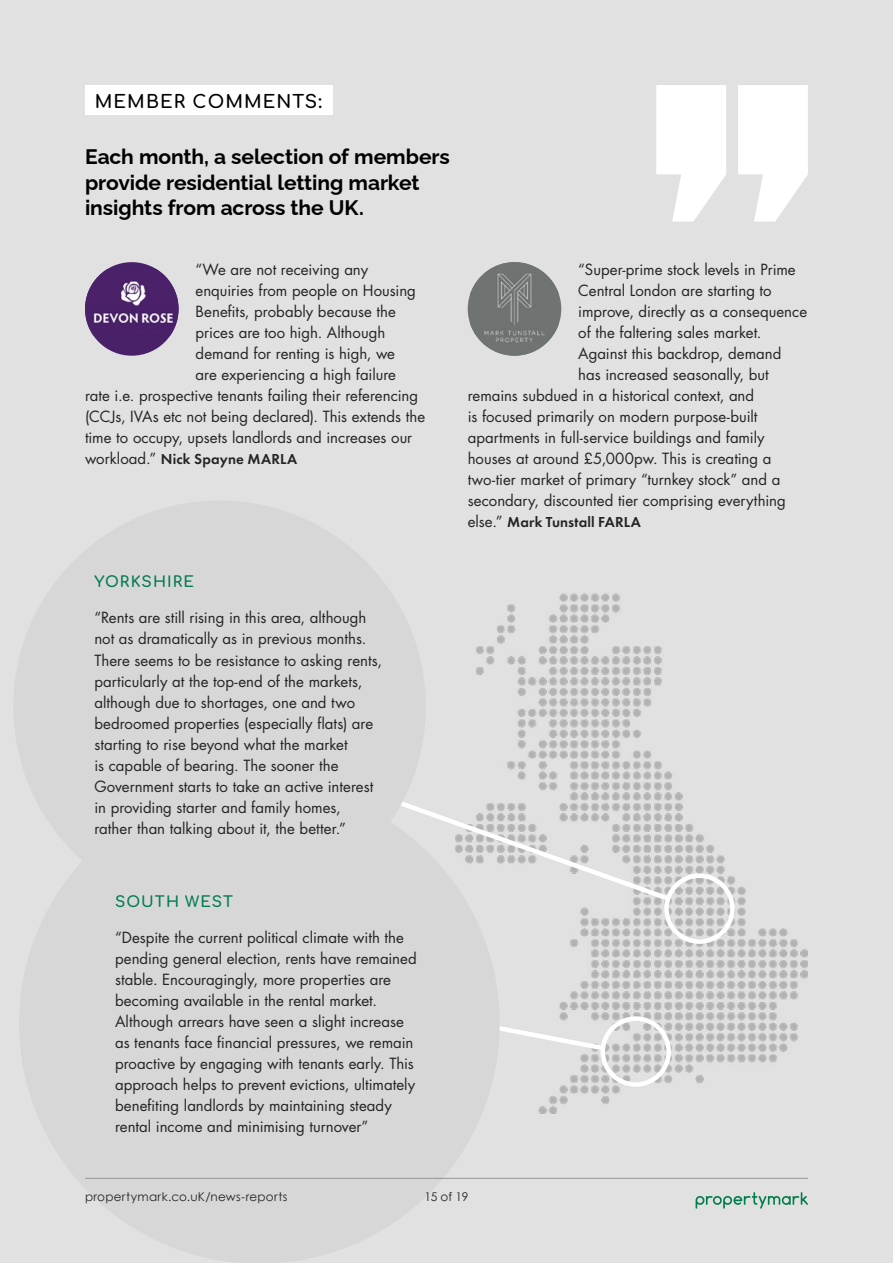
<style>
.page{position:relative;width:893px;height:1263px;background:#e1e1e1}
.page>*{position:absolute;margin:0;border:0;box-sizing:border-box;transform-origin:0 0}
.t1{font:700 21px/25.5px "Raleway";letter-spacing:-.005em;color:#000}
.t2{font:700 18px "Comfortaa";letter-spacing:.06em;color:#000}
.t3{font:15px/21px "Futura Std";color:#242424}
.t4{font:600 15px "Futura PT";letter-spacing:.01em;color:#242424}
.t5{font:700 15px "Comfortaa";letter-spacing:.07em;color:#007b53}
.t6{font:12px "Century Gothic";letter-spacing:.02em;color:#242424}
.s1{font-family:"Futura Std";font-weight:400}
</style>
<div class="page">
<div style="left:85px;top:85px;width:248px;height:30px;background:#fff"></div>
<svg style="left:696px;top:1192px;width:112px;height:16px"></svg>
<img style="left:476px;top:593px;width:332px;height:521px">
<div style="left:664px;top:873px;width:71px;height:71px;border:4px solid #fff;border-radius:50%"></div>
<div style="left:600px;top:1016px;width:71px;height:71px;border:4px solid #fff;border-radius:50%"></div>
<div style="left:85px;top:262px;width:94px;height:94px;background:#492169;border-radius:50%"></div>
<img style="left:85px;top:269px;width:94px;height:67px">
<img style="left:470px;top:262px;width:89px;height:94px">
<svg style="left:401px;top:770px;width:271px;height:134px"></svg>
<svg style="left:498px;top:995px;width:109px;height:58px"></svg>
<div style="left:13px;top:500px;width:413px;height:413px;background:#d7d7d7;border-radius:50%"></div>
<div style="left:19px;top:783px;width:481px;height:480px;background:#d7d7d7;border-radius:50%"></div>
<hr style="left:85px;top:1178px;width:723px;height:1px;background:#959595">
<svg style="left:738px;top:85px;width:70px;height:137px"></svg>
<svg style="left:656px;top:85px;width:70px;height:137px"></svg>
<p class="t2" style="left:95px;top:85px;width:229px">MEMBER COMMENTS:</p>
<h1 class="t1" style="left:85px;top:142px;width:366px">Each month, a selection of members provide residential letting market insights from across the UK.</h1>
<p class="t3" style="left:196px;top:259px;width:174px">“We are not receiving any</p>
<p class="t3" style="left:196px;top:280px;width:222px">enquiries from people on Housing</p>
<p class="t3" style="left:196px;top:301px;width:202px">Benefits, probably because the</p>
<p class="t3" style="left:196px;top:322px;width:191px">prices are too high. Although</p>
<p class="t3" style="left:196px;top:343px;width:201px">demand for renting is high, we</p>
<p class="t3" style="left:196px;top:364px;width:202px">are experiencing a high failure</p>
<p class="t3" style="left:85px;top:385px;width:335px">rate i.e. prospective tenants failing their referencing</p>
<p class="t3" style="left:85px;top:406px;width:342px">(CCJs, IVAs etc not being declared). This extends the</p>
<p class="t3" style="left:85px;top:427px;width:329px">time to occupy, upsets landlords and increases our</p>
<p class="t4" style="left:85px;top:449px;width:214px"><span class="s1">workload.”</span> Nick Spayne MARLA</p>
<p class="t3" style="left:578px;top:259px;width:219px">“Super-prime stock levels in Prime</p>
<p class="t3" style="left:578px;top:280px;width:195px">Central London are starting to</p>
<p class="t3" style="left:578px;top:301px;width:230px">improve, directly as a consequence</p>
<p class="t3" style="left:578px;top:322px;width:185px">of the faltering sales market.</p>
<p class="t3" style="left:578px;top:343px;width:205px">Against this backdrop, demand</p>
<p class="t3" style="left:578px;top:364px;width:192px">has increased seasonally, but</p>
<p class="t3" style="left:468px;top:385px;width:288px">remains subdued in a historical context, and</p>
<p class="t3" style="left:468px;top:406px;width:291px">is focused primarily on modern purpose-built</p>
<p class="t3" style="left:468px;top:427px;width:298px">apartments in full-service buildings and family</p>
<p class="t3" style="left:468px;top:448px;width:305px">houses at around £5,000pw. This is creating a</p>
<p class="t3" style="left:468px;top:469px;width:314px">two-tier market of primary “turnkey stock” and a</p>
<p class="t3" style="left:468px;top:490px;width:320px">secondary, discounted tier comprising everything</p>
<p class="t4" style="left:468px;top:512px;width:175px"><span class="s1">else.”</span> Mark Tunstall FARLA</p>
<p class="t5" style="left:94px;top:568px;width:101px">YORKSHIRE</p>
<p class="t3" style="left:94px;top:608px;width:289px">“Rents are still rising in this area, although not as dramatically as in previous months.<br>There seems to be resistance to asking rents, particularly at the top-end of the markets, although due to shortages, one and two bedroomed properties (especially flats) are starting to rise beyond what the market<br>is capable of bearing. The sooner the Government starts to take an active interest in providing starter and family homes, rather than talking about it, the better.”</p>
<p class="t5" style="left:115px;top:888px;width:120px">SOUTH WEST</p>
<p class="t3" style="left:115px;top:927px;width:303px">“Despite the current political climate with the pending general election, rents have remained stable. Encouragingly, more properties are becoming available in the rental market.<br>Although arrears have seen a slight increase as tenants face financial pressures, we remain proactive by engaging with tenants early. This approach helps to prevent evictions, ultimately benefiting landlords by maintaining steady rental income and minimising turnover”</p>
<p class="t6" style="left:85px;top:1188px;width:204px">propertymark.co.uK/news-reports</p>
<p class="t6" style="left:198px;top:1188px;width:8px">k</p>
<p class="t6" style="left:425px;top:1188px;width:45px">15 of 19</p>
</div>
